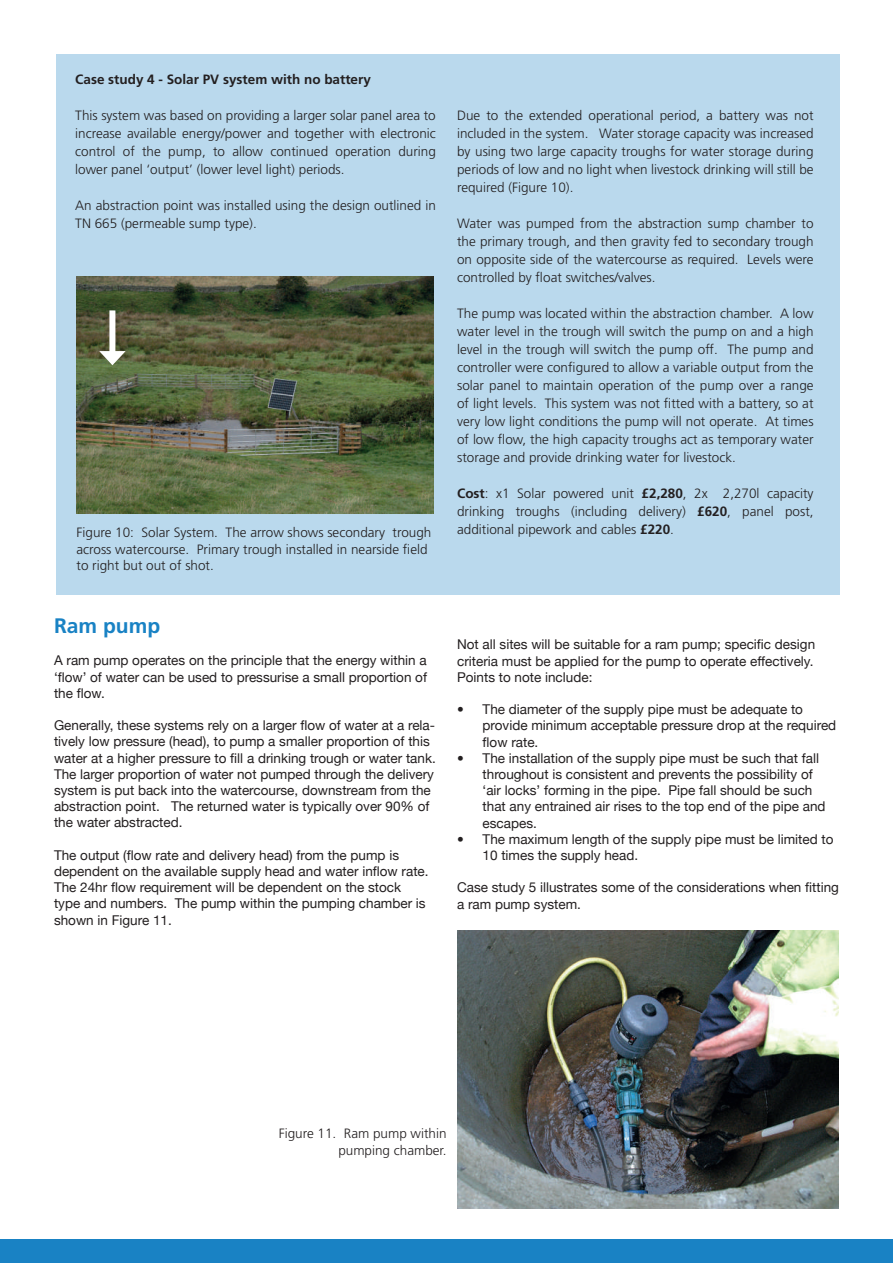
<style>
.page{position:relative;width:893px;height:1263px;background:#fff}
.page>*{position:absolute;margin:0;border:0;box-sizing:border-box;transform-origin:0 0}
.t1{font:700 21px "Frutiger";color:#1982c4}
.t2{font:300 13.5px/18px "Frutiger";color:#231f20;text-align:justify}
.t3{font:13.5px/16.2px "Helvetica Neue";color:#231f20}
.t4{font:700 13.5px "Frutiger";color:#231f20}
.s1{font-weight:700}
</style>
<div class="page">
<div style="left:0;top:1240px;width:893px;height:23px;background:#1982c4"></div>
<div style="left:56px;top:54px;width:783px;height:541px;background:#bad9ed"></div>
<img style="left:77px;top:276px;width:357px;height:238px">
<div style="left:109px;top:310px;width:6px;height:46px;background:#fff"></div>
<svg style="left:99px;top:351px;width:27px;height:14px"></svg>
<img style="left:457px;top:930px;width:382px;height:279px">
<p class="t4" style="left:75px;top:72px;width:297px">Case study 4 - Solar PV system with no battery</p>
<p class="t2" style="left:75px;top:107px;width:362px">This system was based on providing a larger solar panel area to increase available energy/power and together with electronic control of the pump, to allow continued operation during lower panel ‘output’ (lower level light) periods.</p>
<p class="t2" style="left:75px;top:197px;width:362px">An abstraction point was installed using the design outlined in<br>TN 665 (permeable sump type).</p>
<p class="t2" style="left:77px;top:525px;width:356px;line-height:16.2px;text-align:left">Figure 10: Solar System. The arrow shows secondary trough across watercourse. Primary trough installed in nearside field to right but out of shot.</p>
<h1 class="t1" style="left:54px;top:613px;width:108px">Ram pump</h1>
<p class="t3" style="left:54px;top:652px;width:375px;text-align:justify">A ram pump operates on the principle that the energy within a ‘flow’ of water can be used to pressurise a small proportion of the flow.</p>
<p class="t3" style="left:54px;top:717px;width:383px">Generally, these systems rely on a larger flow of water at a rela&shy;tively low pressure (head), to pump a smaller proportion of this water at a higher pressure to fill a drinking trough or water tank.<br>The larger proportion of water not pumped through the delivery system is put back into the watercourse, downstream from the abstraction point. The returned water is typically over 90% of the water abstracted.</p>
<p class="t3" style="left:54px;top:847px;width:376px">The output (flow rate and delivery head) from the pump is dependent on the available supply head and water inflow rate.<br>The 24hr flow requirement will be dependent on the stock type and numbers. The pump within the pumping chamber is shown in Figure 11.</p>
<p class="t2" style="left:457px;top:106px;width:358px">Due to the extended operational period, a battery was not included in the system. Water storage capacity was increased by using two large capacity troughs for water storage during periods of low and no light when livestock drinking will still be required (Figure 10).</p>
<p class="t2" style="left:457px;top:214px;width:358px">Water was pumped from the abstraction sump chamber to the primary trough, and then gravity fed to secondary trough on opposite side of the watercourse as required. Levels were controlled by float switches/valves.</p>
<p class="t2" style="left:457px;top:304px;width:358px">The pump was located within the abstraction chamber. A low water level in the trough will switch the pump on and a high level in the trough will switch the pump off. The pump and controller were configured to allow a variable output from the solar panel to maintain operation of the pump over a range of light levels. This system was not fitted with a battery, so at very low light conditions the pump will not operate. At times of low flow, the high capacity troughs act as temporary water storage and provide drinking water for livestock.</p>
<p class="t2" style="left:457px;top:484px;width:358px"><span class="s1">Cost</span>: x1 Solar powered unit <span class="s1">£2,280</span>, 2x 2,270l capacity drinking troughs (including delivery) <span class="s1">£620</span>, panel post, additional pipework and cables <span class="s1">£220</span>.</p>
<p class="t3" style="left:457px;top:636px;width:360px">Not all sites will be suitable for a ram pump; specific design criteria must be applied for the pump to operate effectively.<br>Points to note include:</p>
<p class="t3" style="left:483px;top:701px;width:355px;text-indent:-26px">• The diameter of the supply pipe must be adequate to provide minimum acceptable pressure drop at the required flow rate.</p>
<p class="t3" style="left:483px;top:750px;width:344px;text-indent:-26px">• The installation of the supply pipe must be such that fall throughout is consistent and prevents the possibility of ‘air locks’ forming in the pipe. Pipe fall should be such that any entrained air rises to the top end of the pipe and escapes.</p>
<p class="t3" style="left:483px;top:831px;width:352px;text-indent:-26px">• The maximum length of the supply pipe must be limited to<br>10 times the supply head.</p>
<p class="t3" style="left:457px;top:879px;width:383px">Case study 5 illustrates some of the considerations when fitting a ram pump system.</p>
<p class="t2" style="left:279px;top:1126px;width:169px;line-height:16.2px;text-align:right">Figure 11. Ram pump within pumping chamber.</p>
</div>
